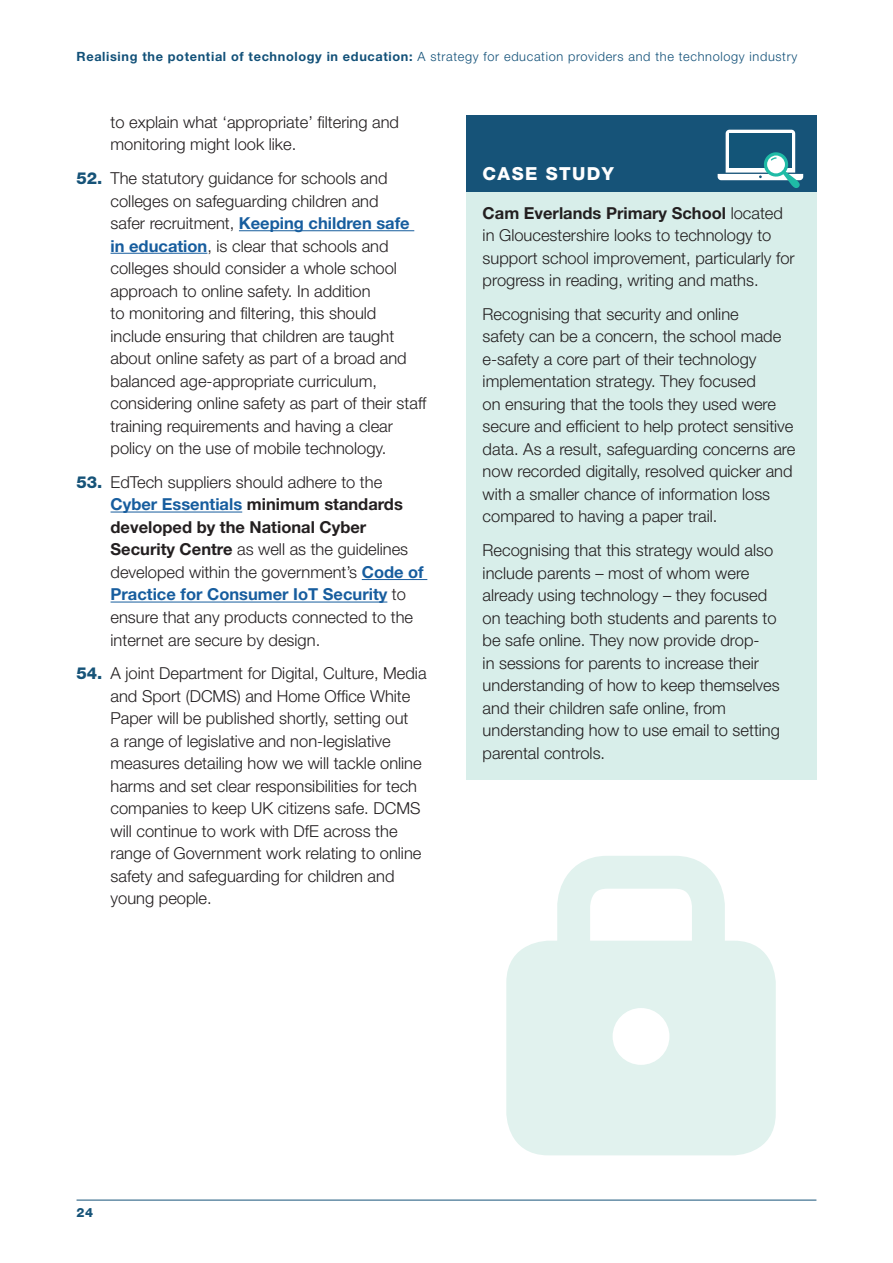
<style>
.page{position:relative;width:893px;height:1263px;background:#fff}
.page>*{position:absolute;margin:0;border:0;box-sizing:border-box;transform-origin:0 0}
.t1{font:800 18px "Helvetica Neue";letter-spacing:.075em;color:#fff}
.t2{font:300 16.5px/22.5px "Helvetica Neue";color:#231f20}
.t3{font:12.75px "Helvetica Neue Light 4";letter-spacing:.05em;color:#115078}
.t4{font:800 12.75px "Helvetica Neue";color:#165378}
.s1{font-family:"Helvetica Neue Bold 3"}
.s2{font-weight:800;color:#165378}
.s3{font-weight:700;color:#175d9e}
.s4{font-weight:700}
</style>
<div class="page">
<div style="left:466px;top:115px;width:350px;height:78px;background:#165378"></div>
<div style="left:466px;top:193px;width:350px;height:587px;background:#d8eeea"></div>
<hr style="left:77px;top:1200px;width:739px;height:1px;background:#165378">
<hr style="left:239px;top:230px;width:175px;height:1px;background:#175d9e">
<hr style="left:111px;top:253px;width:96px;height:1px;background:#175d9e">
<hr style="left:111px;top:512px;width:131px;height:1px;background:#175d9e">
<hr style="left:362px;top:579px;width:65px;height:1px;background:#175d9e">
<hr style="left:111px;top:602px;width:276px;height:1px;background:#175d9e">
<svg style="left:718px;top:130px;width:85px;height:58px"></svg>
<div style="left:506px;top:941px;width:270px;height:214px;background:#e1f2ee;border-radius:42px"></div>
<svg style="left:541px;top:856px;width:200px;height:209px"></svg>
<p class="t3" style="left:77px;top:49px;width:722px"><span class="s1">Realising the potential of technology in education:</span> A strategy for education providers and the technology industry</p>
<p class="t2" style="left:111px;top:110px;width:290px">to explain what ‘appropriate’ fltering and monitoring might look like.</p>
<p class="t2" style="left:111px;top:167px;width:317px;text-indent:-34px"><span class="s2">52.</span> The statutory guidance for schools and colleges on safeguarding children and<br>safer recruitment, <span class="s3">Keeping children safe in education</span>, is clear that schools and colleges should consider a whole school approach to online safety. In addition<br>to monitoring and fltering, this should include ensuring that children are taught about online safety as part of a broad and balanced age-appropriate curriculum, considering online safety as part of their staff training requirements and having a clear policy on the use of mobile technology.</p>
<p class="t2" style="left:111px;top:470px;width:315px;text-indent:-34px"><span class="s2">53.</span> EdTech suppliers should adhere to the <span class="s3">Cyber Essentials</span> <span class="s4">minimum standards developed by the National Cyber Security Centre</span> as well as the guidelines developed within the government’s <span class="s3">Code of Practice for Consumer IoT Security</span> to ensure that any products connected to the internet are secure by design.</p>
<p class="t2" style="left:111px;top:662px;width:318px;text-indent:-34px"><span class="s2">54.</span> A joint Department for Digital, Culture, Media and Sport (DCMS) and Home Offce White Paper will be published shortly, setting out<br>a range of legislative and non-legislative measures detailing how we will tackle online harms and set clear responsibilities for tech companies to keep UK citizens safe. DCMS will continue to work with DfE across the range of Government work relating to online safety and safeguarding for children and young people.</p>
<p class="t1" style="left:483px;top:163px;width:133px">CASE STUDY</p>
<p class="t2" style="left:483px;top:201px;width:314px"><span class="s4">Cam Everlands Primary School</span> located in Gloucestershire looks to technology to support school improvement, particularly for progress in reading, writing and maths.</p>
<p class="t2" style="left:483px;top:302px;width:314px">Recognising that security and online<br>safety can be a concern, the school made e-safety a core part of their technology implementation strategy. They focused<br>on ensuring that the tools they used were secure and effcient to help protect sensitive data. As a result, safeguarding concerns are now recorded digitally, resolved quicker and with a smaller chance of information loss compared to having a paper trail.</p>
<p class="t2" style="left:483px;top:539px;width:299px">Recognising that this strategy would also include parents – most of whom were already using technology – they focused on teaching both students and parents to be safe online. They now provide drop-<br>in sessions for parents to increase their understanding of how to keep themselves and their children safe online, from understanding how to use email to setting parental controls.</p>
<p class="t4" style="left:77px;top:1205px;width:18px">24</p>
</div>
